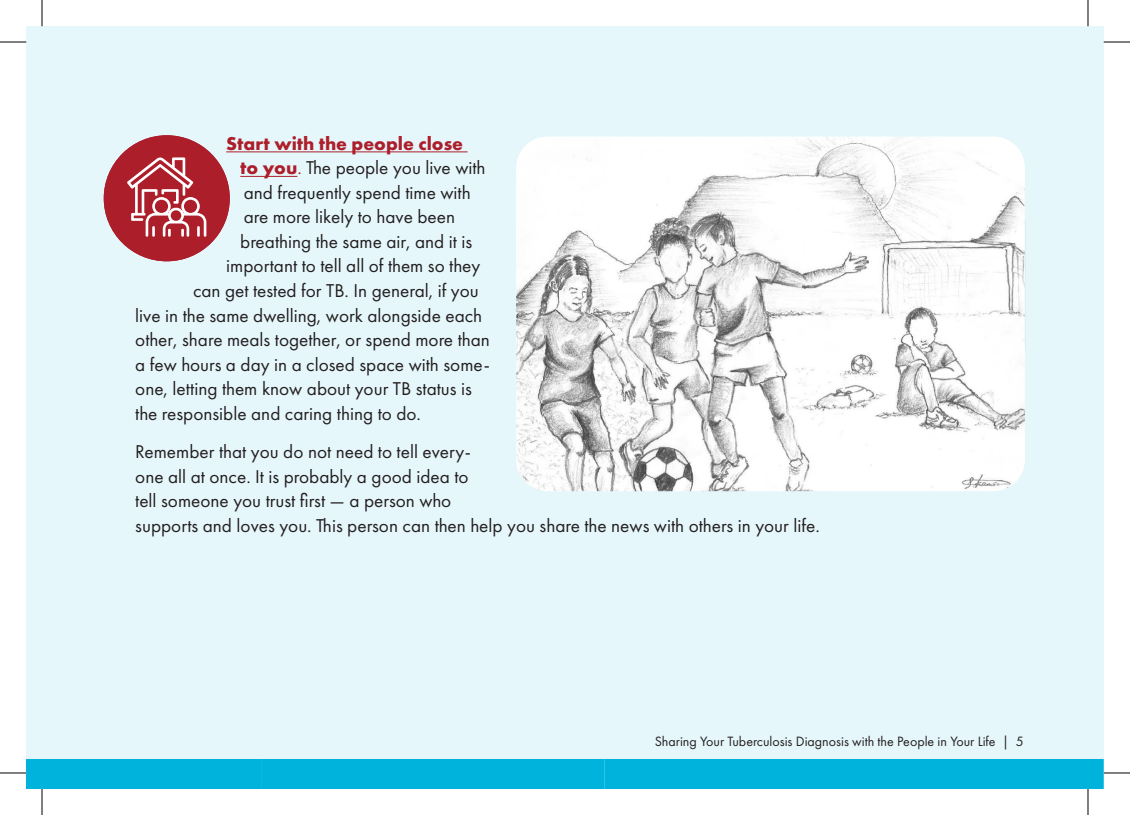
<style>
.page{position:relative;width:1130px;height:815px;background:#fff}
.page>*{position:absolute;margin:0;border:0;box-sizing:border-box;transform-origin:0 0}
.List_Paragraph{font:19.25px/24.5px "Futura PT";color:#231f20}
.List_Paragraph-2{font:700 19.25px "Futura PT";color:#ad1e2b}
.t1{font:14px "Futura PT";color:#231f20}
.s1{font-weight:700;color:#ad1e2b}
.s2{color:#ad1e2b}
</style>
<div class="page">
<div style="left:26px;top:26px;width:1078px;height:763px;background:#e6f7fb"></div>
<hr style="left:226px;top:151px;width:242px;height:1px;background:#ad1e2b">
<hr style="left:240px;top:176px;width:57px;height:1px;background:#ad1e2b">
<div style="left:26px;top:759px;width:236px;height:30px;background:#00b3dc"></div>
<div style="left:262px;top:759px;width:343px;height:30px;background:#00b3dc"></div>
<div style="left:605px;top:759px;width:499px;height:30px;background:#00b3dc"></div>
<div style="left:104px;top:135px;width:126px;height:126px;background:#ad1e2b;border-radius:50%"></div>
<svg style="left:127px;top:157px;width:79px;height:80px"></svg>
<img style="left:516px;top:136px;width:509px;height:355px">
<svg style="left:0;top:42px;width:26px;height:1px"></svg>
<svg style="left:1104px;top:42px;width:26px;height:1px"></svg>
<svg style="left:0;top:773px;width:26px;height:1px"></svg>
<svg style="left:1104px;top:773px;width:26px;height:1px"></svg>
<svg style="left:42px;top:0;width:1px;height:26px"></svg>
<svg style="left:42px;top:789px;width:1px;height:26px"></svg>
<svg style="left:1088px;top:0;width:1px;height:26px"></svg>
<svg style="left:1088px;top:789px;width:1px;height:26px"></svg>
<p class="List_Paragraph-2" style="left:226px;top:131px;width:238px">Start with the people close</p>
<p class="List_Paragraph" style="left:240px;top:156px;width:247px"><span class="s1">to you</span><span class="s2">.</span> The people you live with</p>
<p class="List_Paragraph" style="left:244px;top:180px;width:228px">and frequently spend time with</p>
<p class="List_Paragraph" style="left:244px;top:205px;width:213px">are more likely to have been</p>
<p class="List_Paragraph" style="left:240px;top:229px;width:233px">breathing the same air, and it is</p>
<p class="List_Paragraph" style="left:226px;top:254px;width:256px">important to tell all of them so they</p>
<p class="List_Paragraph" style="left:193px;top:278px;width:287px">can get tested for TB. In general, if you</p>
<p class="List_Paragraph" style="left:135px;top:303px;width:348px">live in the same dwelling, work alongside each</p>
<p class="List_Paragraph" style="left:135px;top:327px;width:356px">other, share meals together, or spend more than</p>
<p class="List_Paragraph" style="left:135px;top:352px;width:356px">a few hours a day in a closed space with some-</p>
<p class="List_Paragraph" style="left:135px;top:376px;width:338px">one, letting them know about your TB status is</p>
<p class="List_Paragraph" style="left:135px;top:401px;width:287px">the responsible and caring thing to do.</p>
<p class="List_Paragraph" style="left:135px;top:439px;width:686px">Remember that you do not need to tell every-<br>one all at once. It is probably a good idea to<br>tell someone you trust first — a person who<br>supports and loves you. This person can then help you share the news with others in your life.</p>
<p class="t1" style="left:655px;top:733px;width:370px">Sharing Your Tuberculosis Diagnosis with the People in Your Life | 5</p>
</div>
